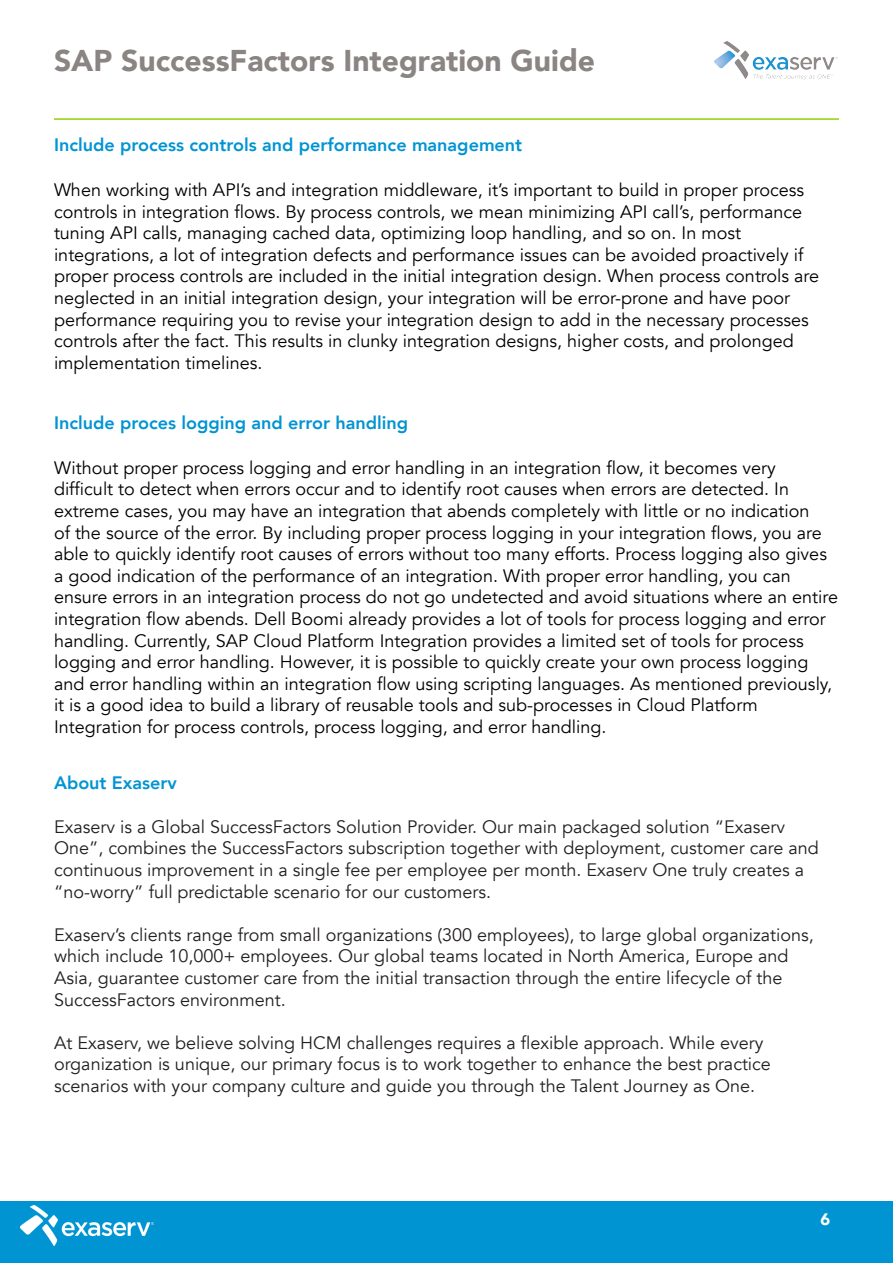
<style>
.page{position:relative;width:893px;height:1263px;background:#fff}
.page>*{position:absolute;margin:0;border:0;box-sizing:border-box;transform-origin:0 0}
.t1{font:900 30px "Avenir";color:#8a8483}
.Alineastijl_1{font:18px/21.6px "Avenir";color:#000}
.Alineastijl_1-2{font:18px/21.6px "Avenir";color:#231f20}
.titels{font:800 18px "Avenir";color:#0094d3}
.Alineastijl_1-3{font:800 18px "Avenir";color:#0094d3}
.Alineastijl_1-4{font:900 16.5px "Avenir";color:#fff}
</style>
<div class="page">
<hr style="left:54px;top:118px;width:785px;height:2px;background:#94d300">
<div style="left:0;top:1201px;width:893px;height:62px;background:#0094d3"></div>
<img style="left:21px;top:1205px;width:132px;height:41px">
<img style="left:714px;top:42px;width:124px;height:38px">
<div style="left:63px;top:1238px;width:98px;height:12px;background:#0094d3"></div>
<hr style="left:892px;top:0;width:1px;height:1263px;background:#0094d3">
<p class="t1" style="left:54px;top:35px;width:543px">SAP SuccessFactors Integration Guide</p>
<p class="titels" style="left:54px;top:130px;width:470px">Include process controls and performance management</p>
<p class="Alineastijl_1" style="left:54px;top:179px;width:767px">When working with API’s and integration middleware, it’s important to build in proper process controls in integration flows. By process controls, we mean minimizing API call’s, performance tuning API calls, managing cached data, optimizing loop handling, and so on. In most integrations, a lot of integration defects and performance issues can be avoided proactively if proper process controls are included in the initial integration design. When process controls are neglected in an initial integration design, your integration will be error-prone and have poor performance requiring you to revise your integration design to add in the necessary processes controls after the fact. This results in clunky integration designs, higher costs, and prolonged implementation timelines.</p>
<p class="titels" style="left:54px;top:408px;width:356px">Include proces logging and error handling</p>
<p class="Alineastijl_1" style="left:54px;top:457px;width:785px">Without proper process logging and error handling in an integration flow, it becomes very difficult to detect when errors occur and to identify root causes when errors are detected. In extreme cases, you may have an integration that abends completely with little or no indication<br>of the source of the error. By including proper process logging in your integration flows, you are able to quickly identify root causes of errors without too many efforts. Process logging also gives a good indication of the performance of an integration. With proper error handling, you can ensure errors in an integration process do not go undetected and avoid situations where an entire integration flow abends. Dell Boomi already provides a lot of tools for process logging and error handling. Currently, SAP Cloud Platform Integration provides a limited set of tools for process logging and error handling. However, it is possible to quickly create your own process logging and error handling within an integration flow using scripting languages. As mentioned previously, it is a good idea to build a library of reusable tools and sub-processes in Cloud Platform Integration for process controls, process logging, and error handling.</p>
<p class="Alineastijl_1-3" style="left:54px;top:768px;width:124px">About Exaserv</p>
<p class="Alineastijl_1-2" style="left:54px;top:816px;width:766px">Exaserv is a Global SuccessFactors Solution Provider. Our main packaged solution “Exaserv One”, combines the SuccessFactors subscription together with deployment, customer care and continuous improvement in a single fee per employee per month. Exaserv One truly creates a “no-worry” full predictable scenario for our customers.</p>
<p class="Alineastijl_1-2" style="left:54px;top:924px;width:761px">Exaserv’s clients range from small organizations (300 employees), to large global organizations, which include 10,000+ employees. Our global teams located in North America, Europe and Asia, guarantee customer care from the initial transaction through the entire lifecycle of the SuccessFactors environment.</p>
<p class="Alineastijl_1-2" style="left:54px;top:1032px;width:718px">At Exaserv, we believe solving HCM challenges requires a flexible approach. While every organization is unique, our primary focus is to work together to enhance the best practice scenarios with your company culture and guide you through the Talent Journey as One.</p>
<p class="Alineastijl_1-4" style="left:820px;top:1205px;width:11px">6</p>
</div>
